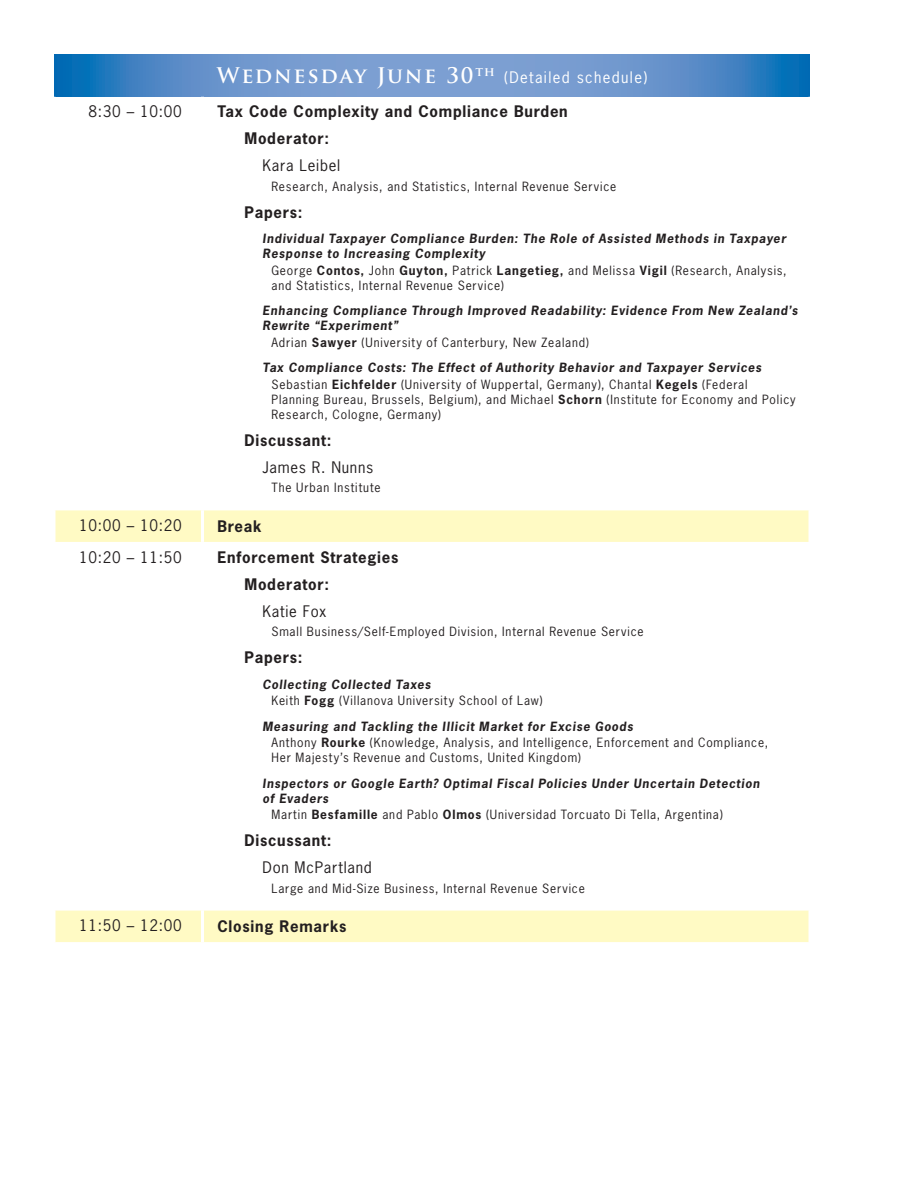
<style>
.page{position:relative;width:918px;height:1188px;background:#fff}
.page>*{position:absolute;margin:0;border:0;box-sizing:border-box;transform-origin:0 0}
.t1{font:700 21px "Trajan Pro";letter-spacing:.09em;color:#fff}
.t2{font:700 15px/27px "News Gothic Std";letter-spacing:.05em;color:#231f20}
.t3{font:15px "News Gothic Std";letter-spacing:.05em;color:#231f20}
.t4{font:15px "News Gothic Std";letter-spacing:.09em;color:#fff}
.t5{font:12px/15px "News Gothic Std";letter-spacing:.07em;color:#231f20}
.t6{font:italic 700 12px/15px "News Gothic Std";letter-spacing:.07em;color:#231f20}
.s1{font-weight:700}
.s2{font-weight:400;font-style:normal}
.s3{font-style:normal}
.s4{font-weight:700;font-style:italic}
</style>
<div class="page">
<svg style="left:55px;top:54px;width:754px;height:43px;background:#5d90c9"></svg>
<svg style="left:56px;top:510px;width:752px;height:432px"></svg>
<hr style="left:201px;top:510px;width:3px;height:32px;background:#fff">
<hr style="left:201px;top:911px;width:3px;height:31px;background:#fff">
<hr style="left:201px;top:542px;width:3px;height:369px;background:#fff">
<h1 class="t1" style="left:217px;top:63px;width:280px">Wednesday June 30<sup>th</sup></h1>
<p class="t4" style="left:504px;top:68px;width:145px">(Detailed schedule)</p>
<p class="t3" style="left:88px;top:102px;width:95px">8:30 – 10:00</p>
<p class="t2" style="left:244px;top:98px;width:325px;text-indent:-27px">Tax Code Complexity and Compliance Burden<br>Moderator:</p>
<p class="t3" style="left:262px;top:156px;width:79px">Kara Leibel</p>
<p class="t5" style="left:272px;top:179px;width:346px">Research, Analysis, and Statistics, Internal Revenue Service</p>
<p class="t2" style="left:244px;top:198px;width:60px">Papers:</p>
<p class="t6" style="left:262px;top:231px;width:525px">Individual Taxpayer Compliance Burden: The Role of Assisted Methods in Taxpayer<br>Response to Increasing Complexity</p>
<p class="t5" style="left:272px;top:263px;width:517px">George <span class="s1">Contos,</span> John <span class="s1">Guyton,</span> Patrick <span class="s1">Langetieg,</span> and Melissa <span class="s1">Vigil</span> (Research, Analysis, and Statistics, Internal Revenue Service)</p>
<p class="t6" style="left:263px;top:303px;width:537px">Enhancing Compliance Through Improved Readability: Evidence From New Zealand’s<br>Rewrite “Experiment”</p>
<p class="t6" style="left:263px;top:330px;width:500px;line-height:25.5px;text-indent:9px"><span class="s2">Adrian</span> <span class="s3">Sawyer</span> <span class="s2">(University of Canterbury, New Zealand)<br></span>Tax Compliance Costs: The Effect of Authority Behavior and Taxpayer Services</p>
<p class="t5" style="left:272px;top:377px;width:526px">Sebastian <span class="s1">Eichfelder</span> (University of Wuppertal, Germany), Chantal <span class="s1">Kegels</span> (Federal<br>Planning Bureau, Brussels, Belgium), and Michael <span class="s1">Schorn</span> (Institute for Economy and Policy<br>Research, Cologne, Germany)</p>
<p class="t2" style="left:244px;top:426px;width:89px">Discussant:</p>
<p class="t3" style="left:262px;top:458px;width:112px">James R. Nunns</p>
<p class="t5" style="left:272px;top:480px;width:111px">The Urban Institute</p>
<p class="t3" style="left:79px;top:516px;width:104px">10:00 – 10:20</p>
<p class="t2" style="left:218px;top:513px;width:46px">Break</p>
<p class="t3" style="left:79px;top:547px;width:104px">10:20 – 11:50</p>
<p class="t2" style="left:245px;top:543px;width:155px;text-indent:-27px">Enforcement Strategies<br>Moderator:</p>
<p class="t3" style="left:263px;top:601px;width:65px">Katie Fox</p>
<p class="t5" style="left:272px;top:624px;width:374px">Small Business/Self-Employed Division, Internal Revenue Service</p>
<p class="t2" style="left:244px;top:644px;width:60px">Papers:</p>
<p class="t5" style="left:272px;top:676px;width:273px;line-height:16.5px;text-indent:-9px"><span class="s4">Collecting Collected Taxes<br></span>Keith <span class="s1">Fogg</span> (Villanova University School of Law)</p>
<p class="t5" style="left:272px;top:718px;width:498px;line-height:16.5px;text-indent:-9px"><span class="s4">Measuring and Tackling the Illicit Market for Excise Goods<br></span>Anthony <span class="s1">Rourke</span> (Knowledge, Analysis, and Intelligence, Enforcement and Compliance,</p>
<p class="t5" style="left:272px;top:750px;width:311px">Her Majesty’s Revenue and Customs, United Kingdom)</p>
<p class="t6" style="left:262px;top:776px;width:499px">Inspectors or Google Earth? Optimal Fiscal Policies Under Uncertain Detection of Evaders</p>
<p class="t5" style="left:272px;top:807px;width:453px">Martin <span class="s1">Besfamille</span> and Pablo <span class="s1">Olmos</span> (Universidad Torcuato Di Tella, Argentina)</p>
<p class="t2" style="left:244px;top:827px;width:89px">Discussant:</p>
<p class="t3" style="left:262px;top:858px;width:111px">Don McPartland</p>
<p class="t5" style="left:272px;top:880px;width:315px">Large and Mid-Size Business, Internal Revenue Service</p>
<p class="t3" style="left:79px;top:916px;width:104px">11:50 – 12:00</p>
<p class="t2" style="left:218px;top:913px;width:130px">Closing Remarks</p>
</div>
